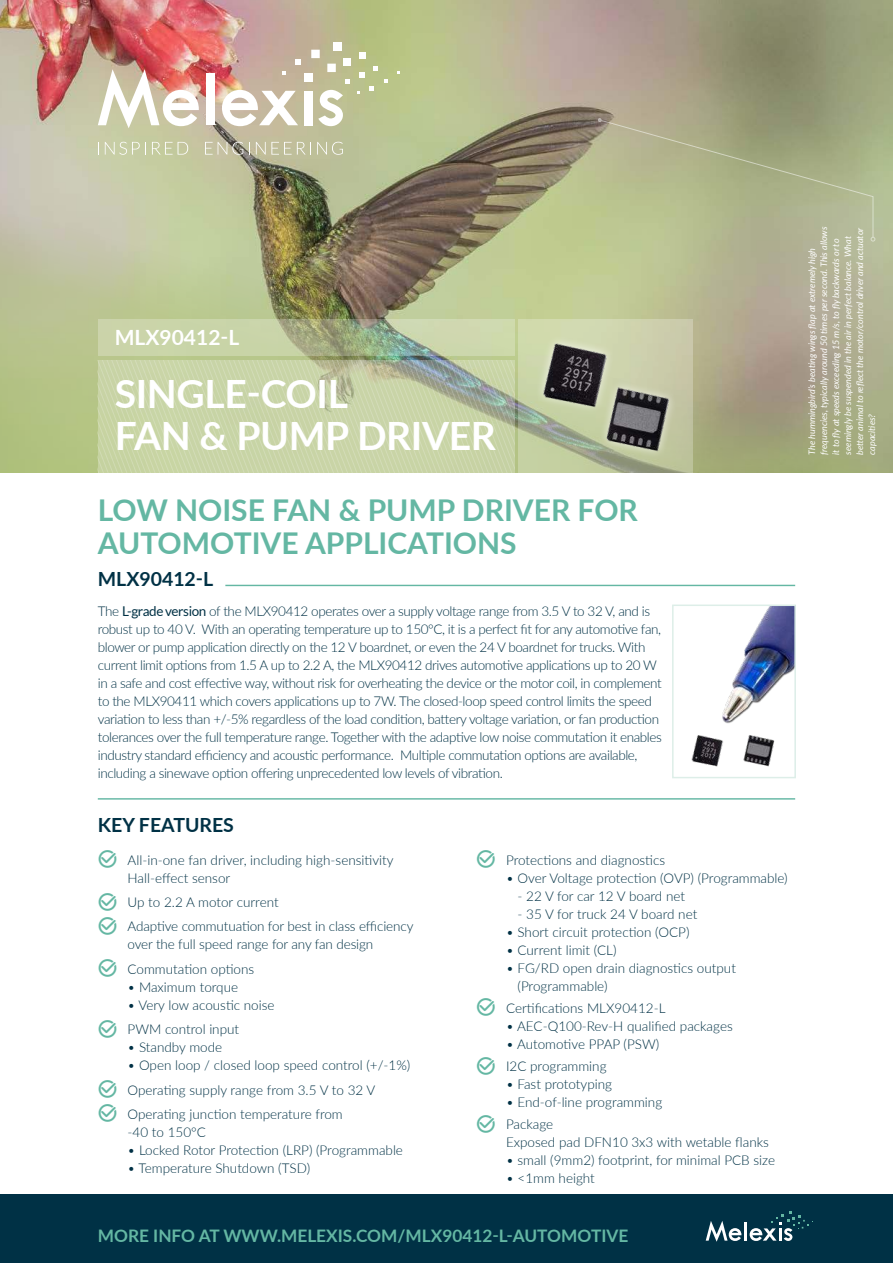
<style>
.page{position:relative;width:893px;height:1263px;background:#fff}
.page>*{position:absolute;margin:0;border:0;box-sizing:border-box;transform-origin:0 0}
.t1{font:700 39px/42px "Lato";letter-spacing:-.01em;color:#fff}
.t2{font:700 30px/33px "Lato";color:#64b7a3}
.t3{font:700 21px "Lato";color:#fff}
.t4{font:700 19.5px "Lato";color:#003145}
.t5{font:700 17.25px "Lato";color:#64b7a3}
.t6{font:300 13.5px/18px "Lato";letter-spacing:-.03em;color:#003145}
.t7{font:300 13.5px/24.5px "Lato";color:#003145}
.t8{font:300 13.5px/24.5px "Lato";letter-spacing:-.01em;color:#003145}
.t9{font:italic 9px/12px "Lato";color:#fff}
.s1{font-weight:400}
</style>
<div class="page">
<img style="left:0;top:0;width:893px;height:215px">
<svg style="left:0;top:215px;width:893px;height:258px;background:#adb087"></svg>
<div style="left:0;top:1194px;width:893px;height:69px;background:#003145"></div>
<svg style="left:706px;top:1221px;width:35px;height:21px"></svg>
<hr style="left:744px;top:1222px;width:3px;height:18px;background:#fff">
<svg style="left:750px;top:1211px;width:59px;height:30px"></svg>
<hr style="left:225px;top:585px;width:570px;height:1px;background:#64b7a3">
<hr style="left:98px;top:798px;width:697px;height:2px;background:#64b7a3">
<svg style="left:518px;top:320px;width:174px;height:153px;background:#c0c6a2"></svg>
<svg style="left:98px;top:320px;width:416px;height:36px;background:#bbc79f"></svg>
<div style="left:535px;top:335px;width:80px;height:79px;background:#d1dab2"></div>
<img style="left:532px;top:337px;width:89px;height:83px">
<img style="left:596px;top:378px;width:89px;height:83px">
<img style="left:722px;top:607px;width:71px;height:117px">
<div style="left:672px;top:604px;width:124px;height:174px;border:2px solid #ddeee8"></div>
<div style="left:311px;top:50px;width:9px;height:8px;background:#fff"></div>
<div style="left:334px;top:43px;width:8px;height:8px;background:#fff"></div>
<div style="left:327px;top:64px;width:9px;height:8px;background:#fff"></div>
<div style="left:343px;top:59px;width:7px;height:7px;background:#fff"></div>
<svg style="left:359px;top:53px;width:6px;height:6px"></svg>
<svg style="left:346px;top:79px;width:4px;height:4px"></svg>
<svg style="left:359px;top:72px;width:6px;height:6px"></svg>
<svg style="left:373px;top:67px;width:5px;height:4px"></svg>
<svg style="left:369px;top:86px;width:5px;height:5px"></svg>
<svg style="left:296px;top:60px;width:5px;height:5px"></svg>
<svg style="left:282px;top:71px;width:4px;height:4px"></svg>
<div style="left:304px;top:73px;width:8px;height:9px;background:#fff"></div>
<svg style="left:98px;top:69px;width:101px;height:59px"></svg>
<div style="left:206px;top:73px;width:9px;height:52px;background:#fff"></div>
<svg style="left:222px;top:90px;width:76px;height:36px"></svg>
<div style="left:304px;top:91px;width:8px;height:34px;background:#fff"></div>
<svg style="left:318px;top:90px;width:25px;height:36px"></svg>
<svg style="left:98px;top:142px;width:1px;height:13px"></svg>
<svg style="left:105px;top:142px;width:41px;height:13px"></svg>
<svg style="left:152px;top:142px;width:36px;height:13px"></svg>
<svg style="left:205px;top:142px;width:38px;height:13px"></svg>
<svg style="left:249px;top:142px;width:1px;height:13px"></svg>
<svg style="left:256px;top:142px;width:55px;height:13px"></svg>
<svg style="left:317px;top:142px;width:26px;height:13px"></svg>
<svg style="left:98px;top:360px;width:416px;height:113px;background:#c5d0a7"></svg>
<img style="left:691px;top:735px;width:84px;height:32px">
<svg style="left:598px;top:118px;width:277px;height:124px;background:#adb28a"></svg>
<h3 class="t3" style="left:115px;top:322px;width:126px">MLX90412-L</h3>
<h1 class="t1" style="left:115px;top:372px;width:383px">SINGLE-COIL<br>FAN &amp; PUMP DRIVER</h1>
<h2 class="t2" style="left:98px;top:492px;width:542px">LOW NOISE FAN &amp; PUMP DRIVER FOR<br>AUTOMOTIVE APPLICATIONS</h2>
<h3 class="t4" style="left:98px;top:565px;width:117px">MLX90412-L</h3>
<p class="t6" style="left:98px;top:603px;width:566px">The <span class="s1">L-grade version</span> of the MLX90412 operates over a supply voltage range from 3.5 V to 32 V, and is robust up to 40 V. With an opera琀椀ng temperature up to 150°C, it is a perfect 昀椀t for any automo琀椀ve fan, blower or pump applica琀椀on directly on the 12 V boardnet, or even the 24 V boardnet for trucks. With current limit op琀椀ons from 1.5 A up to 2.2 A, the MLX90412 drives automo琀椀ve applica琀椀ons up to 20 W in a safe and cost e昀昀ec琀椀ve way, without risk for overhea琀椀ng the device or the motor coil, in complement to the MLX90411 which covers applica琀椀ons up to 7W. The closed-loop speed control limits the speed varia琀椀on to less than +/-5% regardless of the load condi琀椀on, ba琀琀ery voltage varia琀椀on, or fan produc琀椀on tolerances over the full temperature range. Together with the adap琀椀ve low noise commuta琀椀on it enables industry standard e昀케ciency and acous琀椀c performance. Mul琀椀ple commuta琀椀on op琀椀ons are available, including a sinewave op琀椀on o昀昀ering unprecedented low levels of vibra琀椀on.</p>
<h3 class="t4" style="left:98px;top:810px;width:138px">KEY FEATURES</h3>
<p class="t7" style="left:128px;top:850px;width:267px;line-height:18px">All-in-one fan driver, including high-sensi琀椀vity<br>Hall-e昀昀ect sensor</p>
<p class="t8" style="left:128px;top:889px;width:287px">Up to 2.2 A motor current<br>Adap琀椀ve commutua琀椀on for best in class e昀케ciency</p>
<p class="t8" style="left:128px;top:933px;width:247px">over the full speed range for any fan design<br>Commuta琀椀on op琀椀ons</p>
<p class="t7" style="left:128px;top:976px;width:112px">• Maximum torque</p>
<p class="t7" style="left:128px;top:992px;width:149px">• Very low acous琀椀c noise<br>PWM control input</p>
<p class="t7" style="left:128px;top:1036px;width:96px">• Standby mode</p>
<p class="t7" style="left:128px;top:1052px;width:284px">• Open loop / closed loop speed control (+/-1%)<br>Opera琀椀ng supply range from 3.5 V to 32 V<br>Opera琀椀ng junc琀椀on temperature from</p>
<p class="t6" style="left:128px;top:1122px;width:80px">-40 to 150°C</p>
<p class="t7" style="left:128px;top:1137px;width:277px">• Locked Rotor Protec琀椀on (LRP) (Programmable</p>
<p class="t7" style="left:128px;top:1155px;width:184px">• Temperature Shutdown (TSD)</p>
<p class="t7" style="left:506px;top:847px;width:161px">Protec琀椀ons and diagnos琀椀cs</p>
<p class="t7" style="left:506px;top:865px;width:283px">• Over Voltage protec琀椀on (OVP) (Programmable)</p>
<p class="t7" style="left:517px;top:883px;width:169px">- 22 V for car 12 V board net</p>
<p class="t7" style="left:517px;top:901px;width:181px">- 35 V for truck 24 V board net</p>
<p class="t7" style="left:506px;top:919px;width:185px">• Short circuit protec琀椀on (OCP)</p>
<p class="t7" style="left:506px;top:937px;width:112px">• Current limit (CL)</p>
<p class="t7" style="left:517px;top:958px;width:220px;line-height:18px;text-indent:-11px">• FG/RD open drain diagnos琀椀cs output (Programmable)</p>
<p class="t7" style="left:506px;top:995px;width:161px">Cer琀椀昀椀ca琀椀ons MLX90412-L</p>
<p class="t7" style="left:506px;top:1013px;width:228px">• AEC-Q100-Rev-H quali昀椀ed packages</p>
<p class="t7" style="left:506px;top:1032px;width:155px;line-height:22.2px">• Automo琀椀ve PPAP (PSW)<br>I2C programming</p>
<p class="t7" style="left:506px;top:1073px;width:108px">• Fast prototyping</p>
<p class="t7" style="left:506px;top:1091px;width:158px;line-height:22.2px">• End-of-line programming<br>Package</p>
<p class="t7" style="left:506px;top:1130px;width:264px">Exposed pad DFN10 3x3 with wetable 昀氀anks</p>
<p class="t7" style="left:506px;top:1148px;width:271px">• small (9mm2) footprint, for minimal PCB size</p>
<p class="t7" style="left:506px;top:1167px;width:90px">• &lt;1mm height</p>
<p class="t5" style="left:98px;top:1223px;width:532px">MORE INFO AT WWW.MELEXIS.COM/MLX90412-L-AUTOMOTIVE</p>
<p class="t9" style="left:806px;top:455px;width:230px;rotate:-90deg">The hummingbird’s bea琀椀ng wings 昀氀ap at extremely high frequencies, typically around 50 琀椀mes per second. This allows it to 昀氀y at speeds exceeding 15 m/s, to 昀氀y backwards or to seemingly be suspended in the air in perfect balance. What be琀琀er animal to re昀氀ect the motor/control driver and actuator capaci琀椀es?</p>
</div>
